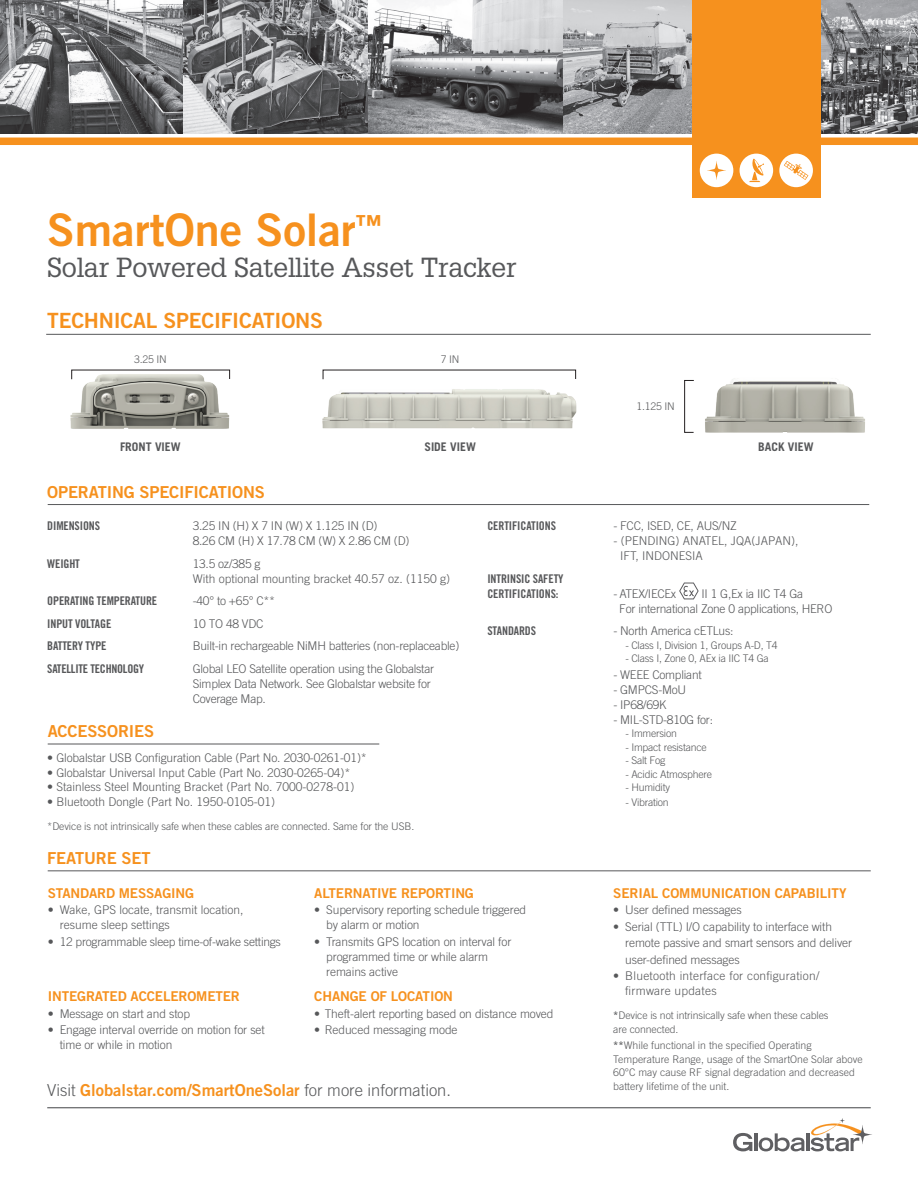
<style>
.page{position:relative;width:918px;height:1188px;background:#fff}
.page>*{position:absolute;margin:0;border:0;box-sizing:border-box;transform-origin:0 0}
.t1{font:45px "Trade Gothic Bold Two";color:#f6911e}
.t2{font:27px "Glypha";letter-spacing:-.01em;color:#57585a}
.t3{font:21px "Trade Gothic Bold Two";letter-spacing:-.01em;color:#f6911e}
.t4{font:16.5px "Trade Gothic Bold Two";letter-spacing:-.01em;color:#f6911e}
.t5{font:13.5px "Trade Gothic Bold Two";letter-spacing:-.01em;color:#f6911e}
.t6{font:300 12px/15px "Trade Gothic";letter-spacing:-.01em;color:#57585a}
.t7{font:12px "Trade Gothic Bold Cond Twenty";letter-spacing:-.01em;color:#57585a}
.t8{font:300 12px "Trade Gothic";letter-spacing:.02em;color:#57585a}
.t9{font:700 11.85px "Trade Gothic";color:#57585a}
.t10{font:300 10.5px/13.5px "Trade Gothic";letter-spacing:-.01em;color:#57585a}
.s1{font-family:"Trade Gothic";font-weight:300;color:#57585a}
.s2{font-family:"Trade Gothic Bold Two";font-weight:400}
</style>
<div class="page">
<hr style="left:47px;top:1107px;width:824px;height:1px;background:#57585a">
<hr style="left:46px;top:334px;width:825px;height:1px;background:#57585a">
<hr style="left:48px;top:504px;width:821px;height:1px;background:#57585a">
<svg style="left:679px;top:583px;width:20px;height:16px"></svg>
<hr style="left:48px;top:871px;width:823px;height:1px;background:#57585a">
<hr style="left:48px;top:744px;width:331px;height:1px;background:#57585a">
<hr style="left:754px;top:1133px;width:3px;height:18px;background:#5f5f62">
<svg style="left:733px;top:1133px;width:19px;height:18px"></svg>
<svg style="left:759px;top:1118px;width:113px;height:33px"></svg>
<img style="left:70px;top:369px;width:161px;height:60px">
<img style="left:322px;top:369px;width:255px;height:60px">
<img style="left:705px;top:378px;width:160px;height:55px">
<div style="left:684px;top:380px;width:10px;height:53px;border:1px solid #231f20"></div>
<img style="left:0;top:0;width:365px;height:133px">
<div style="left:0;top:138px;width:918px;height:7px;background:#f6911e"></div>
<img style="left:562px;top:0;width:130px;height:133px">
<img style="left:365px;top:0;width:197px;height:133px">
<img style="left:821px;top:0;width:97px;height:133px">
<div style="left:692px;top:0;width:129px;height:197px;background:#f6911e"></div>
<svg style="left:700px;top:154px;width:113px;height:33px"></svg>
<p class="t1" style="left:47px;top:202px;width:336px">SmartOne Solar<sup>™</sup></p>
<p class="t2" style="left:47px;top:251px;width:471px">Solar Powered Satellite Asset Tracker</p>
<p class="t3" style="left:47px;top:307px;width:277px">TECHNICAL SPECIFICATIONS</p>
<p class="t10" style="left:134px;top:352px;width:34px">3.25 IN</p>
<p class="t10" style="left:441px;top:352px;width:20px">7 IN</p>
<p class="t9" style="left:120px;top:439px;width:62px">FRONT VIEW</p>
<p class="t9" style="left:424px;top:439px;width:53px">SIDE VIEW</p>
<p class="t10" style="left:636px;top:399px;width:40px">1.125 IN</p>
<p class="t9" style="left:758px;top:439px;width:57px">BACK VIEW</p>
<p class="t4" style="left:47px;top:482px;width:219px">OPERATING SPECIFICATIONS</p>
<p class="t7" style="left:47px;top:519px;width:54px">DIMENSIONS</p>
<p class="t6" style="left:193px;top:519px;width:186px">3.25 IN (H) X 7 IN (W) X 1.125 IN (D)</p>
<p class="t6" style="left:193px;top:534px;width:218px">8.26 CM (H) X 17.78 CM (W) X 2.86 CM (D)</p>
<p class="t7" style="left:47px;top:556px;width:34px">WEIGHT</p>
<p class="t6" style="left:193px;top:556px;width:259px">13.5 oz/385 g<br>With optional mounting bracket 40.57 oz. (1150 g)</p>
<p class="t7" style="left:47px;top:594px;width:112px">OPERATING TEMPERATURE</p>
<p class="t6" style="left:193px;top:594px;width:84px">-40° to +65° C**</p>
<p class="t7" style="left:47px;top:616px;width:66px">INPUT VOLTAGE</p>
<p class="t6" style="left:193px;top:616px;width:72px">10 TO 48 VDC</p>
<p class="t7" style="left:47px;top:639px;width:61px">BATTERY TYPE</p>
<p class="t6" style="left:193px;top:639px;width:268px">Built-in rechargeable NiMH batteries (non-replaceable)</p>
<p class="t7" style="left:47px;top:661px;width:98px">SATELLITE TECHNOLOGY</p>
<p class="t6" style="left:193px;top:661px;width:243px">Global LEO Satellite operation using the Globalstar<br>Simplex Data Network. See Globalstar website for<br>Coverage Map.</p>
<p class="t4" style="left:48px;top:721px;width:108px">ACCESSORIES</p>
<p class="t6" style="left:47px;top:750px;width:321px">• Globalstar USB Configuration Cable (Part No. 2030-0261-01)*</p>
<p class="t6" style="left:47px;top:765px;width:305px">• Globalstar Universal Input Cable (Part No. 2030-0265-04)*</p>
<p class="t6" style="left:47px;top:779px;width:309px">• Stainless Steel Mounting Bracket (Part No. 7000-0278-01)</p>
<p class="t6" style="left:47px;top:794px;width:230px">• Bluetooth Dongle (Part No. 1950-0105-01)</p>
<p class="t10" style="left:47px;top:819px;width:369px">*Device is not intrinsically safe when these cables are connected. Same for the USB.</p>
<p class="t4" style="left:47px;top:848px;width:105px">FEATURE SET</p>
<p class="t7" style="left:487px;top:519px;width:70px">CERTIFICATIONS</p>
<p class="t6" style="left:613px;top:519px;width:125px">- FCC, ISED, CE, AUS/NZ</p>
<p class="t6" style="left:613px;top:534px;width:187px">- (PENDING) ANATEL, JQA(JAPAN),</p>
<p class="t6" style="left:620px;top:549px;width:84px">IFT, INDONESIA</p>
<p class="t7" style="left:487px;top:571px;width:78px">INTRINSIC SAFETY</p>
<p class="t7" style="left:487px;top:586px;width:73px">CERTIFICATIONS:</p>
<p class="t6" style="left:613px;top:586px;width:64px">- ATEX/IECEx</p>
<p class="t6" style="left:619px;top:586px;width:215px;text-indent:82px">II 1 G,Ex ia IIC T4 Ga<br>For international Zone 0 applications, HERO</p>
<p class="t7" style="left:487px;top:624px;width:50px">STANDARDS</p>
<p class="t6" style="left:613px;top:624px;width:122px">- North America cETLus:</p>
<p class="t10" style="left:625px;top:638px;width:154px">- Class I, Division 1, Groups A-D, T4</p>
<p class="t10" style="left:625px;top:652px;width:145px">- Class I, Zone 0, AEx ia IIC T4 Ga</p>
<p class="t6" style="left:613px;top:667px;width:90px">- WEEE Compliant</p>
<p class="t6" style="left:613px;top:682px;width:74px">- GMPCS-MoU</p>
<p class="t6" style="left:613px;top:697px;width:55px">- IP68/69K</p>
<p class="t6" style="left:613px;top:712px;width:101px">- MIL-STD-810G for:</p>
<p class="t10" style="left:625px;top:727px;width:53px">- Immersion</p>
<p class="t10" style="left:625px;top:740px;width:83px">- Impact resistance</p>
<p class="t10" style="left:625px;top:754px;width:42px">- Salt Fog</p>
<p class="t10" style="left:625px;top:767px;width:88px">- Acidic Atmosphere</p>
<p class="t10" style="left:625px;top:781px;width:46px">- Humidity</p>
<p class="t10" style="left:625px;top:796px;width:45px">- Vibration</p>
<p class="t5" style="left:48px;top:884px;width:148px">STANDARD MESSAGING</p>
<p class="t6" style="left:48px;top:902px;width:197px">• Wake, GPS locate, transmit location,</p>
<p class="t6" style="left:60px;top:917px;width:111px">resume sleep settings</p>
<p class="t6" style="left:48px;top:934px;width:235px">• 12 programmable sleep time-of-wake settings</p>
<p class="t5" style="left:48px;top:988px;width:194px">INTEGRATED ACCELEROMETER</p>
<p class="t6" style="left:48px;top:1006px;width:144px">• Message on start and stop</p>
<p class="t6" style="left:48px;top:1022px;width:219px">• Engage interval override on motion for set</p>
<p class="t6" style="left:60px;top:1037px;width:114px">time or while in motion</p>
<p class="t5" style="left:314px;top:884px;width:161px">ALTERNATIVE REPORTING</p>
<p class="t6" style="left:314px;top:902px;width:213px">• Supervisory reporting schedule triggered</p>
<p class="t6" style="left:326px;top:917px;width:95px">by alarm or motion</p>
<p class="t6" style="left:326px;top:934px;width:187px;text-indent:-12px">• Transmits GPS location on interval for programmed time or while alarm</p>
<p class="t6" style="left:326px;top:964px;width:73px">remains active</p>
<p class="t5" style="left:314px;top:988px;width:140px">CHANGE OF LOCATION</p>
<p class="t6" style="left:314px;top:1006px;width:241px">• Theft-alert reporting based on distance moved</p>
<p class="t6" style="left:314px;top:1022px;width:145px">• Reduced messaging mode</p>
<p class="t4" style="left:47px;top:1080px;width:405px"><span class="s1">Visit</span> Globalstar.com/SmartOneSolar <span class="s1">for more information.</span></p>
<p class="t5" style="left:613px;top:884px;width:235px">SERIAL COMMUNICATION CAPABILITY</p>
<p class="t6" style="left:613px;top:902px;width:130px">• User defined messages</p>
<p class="t6" style="left:625px;top:918px;width:228px;line-height:16.5px;text-indent:-12px">• Serial (TTL) I/O capability to interface with remote passive and smart sensors and deliver user-defined messages</p>
<p class="t8" style="left:613px;top:969px;width:208px">• Bluetooth interface for configuration/</p>
<p class="t8" style="left:625px;top:984px;width:93px">firmware updates</p>
<p class="t10" style="left:613px;top:1009px;width:217px"><span class="s2">*</span>Device is not intrinsically safe when these cables</p>
<p class="t10" style="left:613px;top:1022px;width:67px">are connected.</p>
<p class="t10" style="left:613px;top:1039px;width:251px"><span class="s2">**</span>While functional in the specified Operating Temperature Range, usage of the SmartOne Solar above 60°C may cause RF signal degradation and decreased battery lifetime of the unit.</p>
</div>
